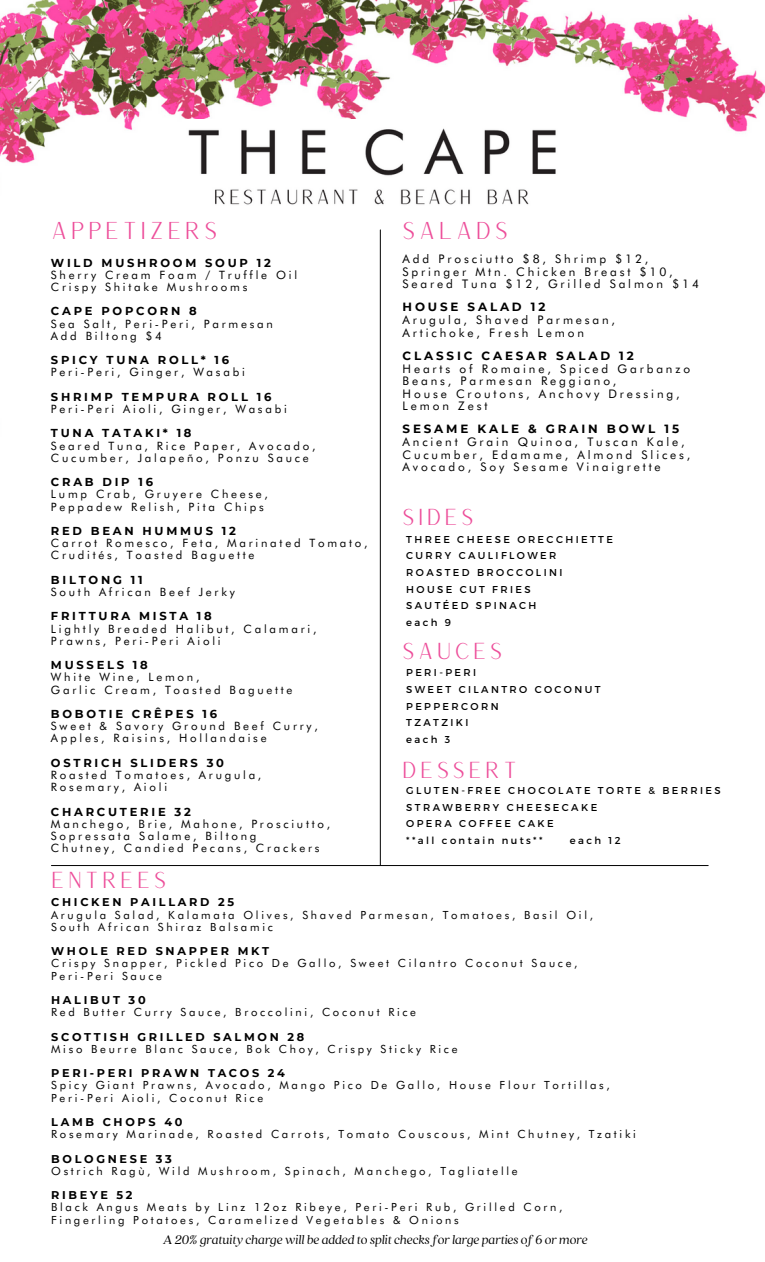
<style>
.page{position:relative;width:765px;height:1262px;background:#fff}
.page>*{position:absolute;margin:0;border:0;box-sizing:border-box;transform-origin:0 0}
.t1{font:23.75px "Versailles";letter-spacing:.115em;color:#ed4e9a}
.t2{font:22.5px "Versailles";letter-spacing:.115em;color:#ed4e9a}
.t3{font:italic 13.75px "Quincy CF";color:#000}
.t4{font:11.88px/12.2px "Futura BT";letter-spacing:.24em;color:#000}
.t5{font:700 11.88px "Montserrat";letter-spacing:.24em;color:#000}
.t6{font:11.5px/12.2px "Futura BT";letter-spacing:.24em;color:#000}
.t7{font:700 11.5px "Montserrat";letter-spacing:.24em;color:#000}
.t8{font:11.25px/12.2px "Futura BT";letter-spacing:.24em;color:#000}
.t9{font:700 11.25px "Montserrat";letter-spacing:.24em;color:#000}
.t10{font:10px/16.6px "Montserrat";letter-spacing:.24em;color:#000}
</style>
<div class="page">
<img style="left:0;top:0;width:765px;height:164px">
<hr style="left:51px;top:865px;width:657px;height:1px;background:#000">
<img style="left:182px;top:120px;width:387px;height:85px">
<hr style="left:380px;top:230px;width:1px;height:635px;background:#000">
<h1 class="t1" style="left:51px;top:215px;width:169px">APPETIZERS</h1>
<h1 class="t1" style="left:402px;top:215px;width:108px">SALADS</h1>
<p class="t7" style="left:51px;top:255px;width:221px">WILD MUSHROOM SOUP 12</p>
<p class="t6" style="left:51px;top:268px;width:248px">Sherry Cream Foam / Truffle Oil<br>Crispy Shitake Mushrooms</p>
<p class="t7" style="left:51px;top:304px;width:147px">CAPE POPCORN 8</p>
<p class="t6" style="left:51px;top:317px;width:223px">Sea Salt, Peri-Peri, Parmesan<br>Add Biltong $4</p>
<p class="t7" style="left:51px;top:353px;width:180px">SPICY TUNA ROLL* 16</p>
<p class="t6" style="left:51px;top:365px;width:195px">Peri-Peri, Ginger, Wasabi</p>
<p class="t7" style="left:51px;top:390px;width:222px">SHRIMP TEMPURA ROLL 16</p>
<p class="t6" style="left:51px;top:402px;width:237px">Peri-Peri Aioli, Ginger, Wasabi</p>
<p class="t7" style="left:51px;top:426px;width:142px">TUNA TATAKI* 18</p>
<p class="t6" style="left:51px;top:439px;width:266px">Seared Tuna, Rice Paper, Avocado,<br>Cucumber, Jalapeño, Ponzu Sauce</p>
<p class="t7" style="left:51px;top:475px;width:104px">CRAB DIP 16</p>
<p class="t6" style="left:51px;top:487px;width:219px">Lump Crab, Gruyere Cheese,<br>Peppadew Relish, Pita Chips</p>
<p class="t7" style="left:51px;top:524px;width:186px">RED BEAN HUMMUS 12</p>
<p class="t6" style="left:51px;top:536px;width:318px">Carrot Romesco, Feta, Marinated Tomato,<br>Crudités, Toasted Baguette</p>
<p class="t7" style="left:51px;top:573px;width:93px">BILTONG 11</p>
<p class="t6" style="left:51px;top:585px;width:185px">South African Beef Jerky</p>
<p class="t7" style="left:51px;top:609px;width:162px">FRITTURA MISTA 18</p>
<p class="t6" style="left:51px;top:622px;width:267px">Lightly Breaded Halibut, Calamari,<br>Prawns, Peri-Peri Aioli</p>
<p class="t7" style="left:51px;top:658px;width:98px">MUSSELS 18</p>
<p class="t6" style="left:51px;top:670px;width:243px">White Wine, Lemon,<br>Garlic Cream, Toasted Baguette</p>
<p class="t7" style="left:51px;top:707px;width:168px">BOBOTIE CRÊPES 16</p>
<p class="t6" style="left:51px;top:719px;width:268px">Sweet &amp; Savory Ground Beef Curry,<br>Apples, Raisins, Hollandaise</p>
<p class="t7" style="left:51px;top:756px;width:175px">OSTRICH SLIDERS 30</p>
<p class="t6" style="left:51px;top:768px;width:212px">Roasted Tomatoes, Arugula,<br>Rosemary, Aioli</p>
<p class="t7" style="left:51px;top:804px;width:141px">CHARCUTERIE 32</p>
<p class="t6" style="left:51px;top:817px;width:281px">Manchego, Brie, Mahone, Prosciutto,<br>Sopressata Salame, Biltong<br>Chutney, Candied Pecans, Crackers</p>
<h2 class="t2" style="left:51px;top:866px;width:117px">ENTREES</h2>
<p class="t4" style="left:403px;top:252px;width:298px">Add Prosciutto $8, Shrimp $12,<br>Springer Mtn. Chicken Breast $10,<br>Seared Tuna $12, Grilled Salmon $14</p>
<p class="t5" style="left:403px;top:300px;width:144px">HOUSE SALAD 12</p>
<p class="t4" style="left:403px;top:313px;width:214px">Arugula, Shaved Parmesan,<br>Artichoke, Fresh Lemon</p>
<p class="t5" style="left:403px;top:349px;width:233px">CLASSIC CAESAR SALAD 12</p>
<p class="t4" style="left:403px;top:362px;width:289px">Hearts of Romaine, Spiced Garbanzo<br>Beans, Parmesan Reggiano,<br>House Croutons, Anchovy Dressing,<br>Lemon Zest</p>
<p class="t5" style="left:403px;top:422px;width:278px">SESAME KALE &amp; GRAIN BOWL 15</p>
<p class="t4" style="left:403px;top:435px;width:289px">Ancient Grain Quinoa, Tuscan Kale,<br>Cucumber, Edamame, Almond Slices,<br>Avocado, Soy Sesame Vinaigrette</p>
<h2 class="t2" style="left:402px;top:503px;width:74px">SIDES</h2>
<p class="t10" style="left:406px;top:530px;width:208px">THREE CHEESE ORECCHIETTE<br>CURRY CAULIFLOWER<br>ROASTED BROCCOLINI<br>HOUSE CUT FRIES<br>SAUTÉED SPINACH<br>each 9</p>
<h2 class="t2" style="left:402px;top:636px;width:103px">SAUCES</h2>
<p class="t10" style="left:406px;top:664px;width:196px">PERI-PERI<br>SWEET CILANTRO COCONUT<br>PEPPERCORN<br>TZATZIKI<br>each 3</p>
<h2 class="t2" style="left:402px;top:755px;width:117px">DESSERT</h2>
<p class="t10" style="left:406px;top:781px;width:316px">GLUTEN-FREE CHOCOLATE TORTE &amp; BERRIES<br>STRAWBERRY CHEESECAKE<br>OPERA COFFEE CAKE<br>**all contain nuts**</p>
<p class="t10" style="left:570px;top:832px;width:52px">each 12</p>
<p class="t9" style="left:51px;top:895px;width:184px">CHICKEN PAILLARD 25</p>
<p class="t8" style="left:51px;top:908px;width:543px">Arugula Salad, Kalamata Olives, Shaved Parmesan, Tomatoes, Basil Oil,<br>South African Shiraz Balsamic</p>
<p class="t9" style="left:51px;top:944px;width:220px">WHOLE RED SNAPPER MKT</p>
<p class="t8" style="left:51px;top:957px;width:528px">Crispy Snapper, Pickled Pico De Gallo, Sweet Cilantro Coconut Sauce,<br>Peri-Peri Sauce</p>
<p class="t9" style="left:51px;top:993px;width:96px">HALIBUT 30</p>
<p class="t8" style="left:51px;top:1005px;width:366px">Red Butter Curry Sauce, Broccolini, Coconut Rice</p>
<p class="t9" style="left:51px;top:1030px;width:255px">SCOTTISH GRILLED SALMON 28</p>
<p class="t8" style="left:51px;top:1042px;width:408px">Miso Beurre Blanc Sauce, Bok Choy, Crispy Sticky Rice</p>
<p class="t9" style="left:51px;top:1066px;width:235px">PERI-PERI PRAWN TACOS 24</p>
<p class="t8" style="left:51px;top:1079px;width:560px">Spicy Giant Prawns, Avocado, Mango Pico De Gallo, House Flour Tortillas,<br>Peri-Peri Aioli, Coconut Rice</p>
<p class="t9" style="left:51px;top:1115px;width:133px">LAMB CHOPS 40</p>
<p class="t8" style="left:51px;top:1127px;width:586px">Rosemary Marinade, Roasted Carrots, Tomato Couscous, Mint Chutney, Tzatiki</p>
<p class="t9" style="left:51px;top:1152px;width:122px">BOLOGNESE 33</p>
<p class="t8" style="left:51px;top:1164px;width:468px">Ostrich Ragù, Wild Mushroom, Spinach, Manchego, Tagliatelle</p>
<p class="t9" style="left:51px;top:1188px;width:83px">RIBEYE 52</p>
<p class="t8" style="left:51px;top:1200px;width:513px">Black Angus Meats by Linz 12oz Ribeye, Peri-Peri Rub, Grilled Corn,<br>Fingerling Potatoes, Caramelized Vegetables &amp; Onions</p>
<p class="t3" style="left:163px;top:1230px;width:426px">A 20% gratuity charge will be added to split checks for large parties of 6 or more</p>
</div>
